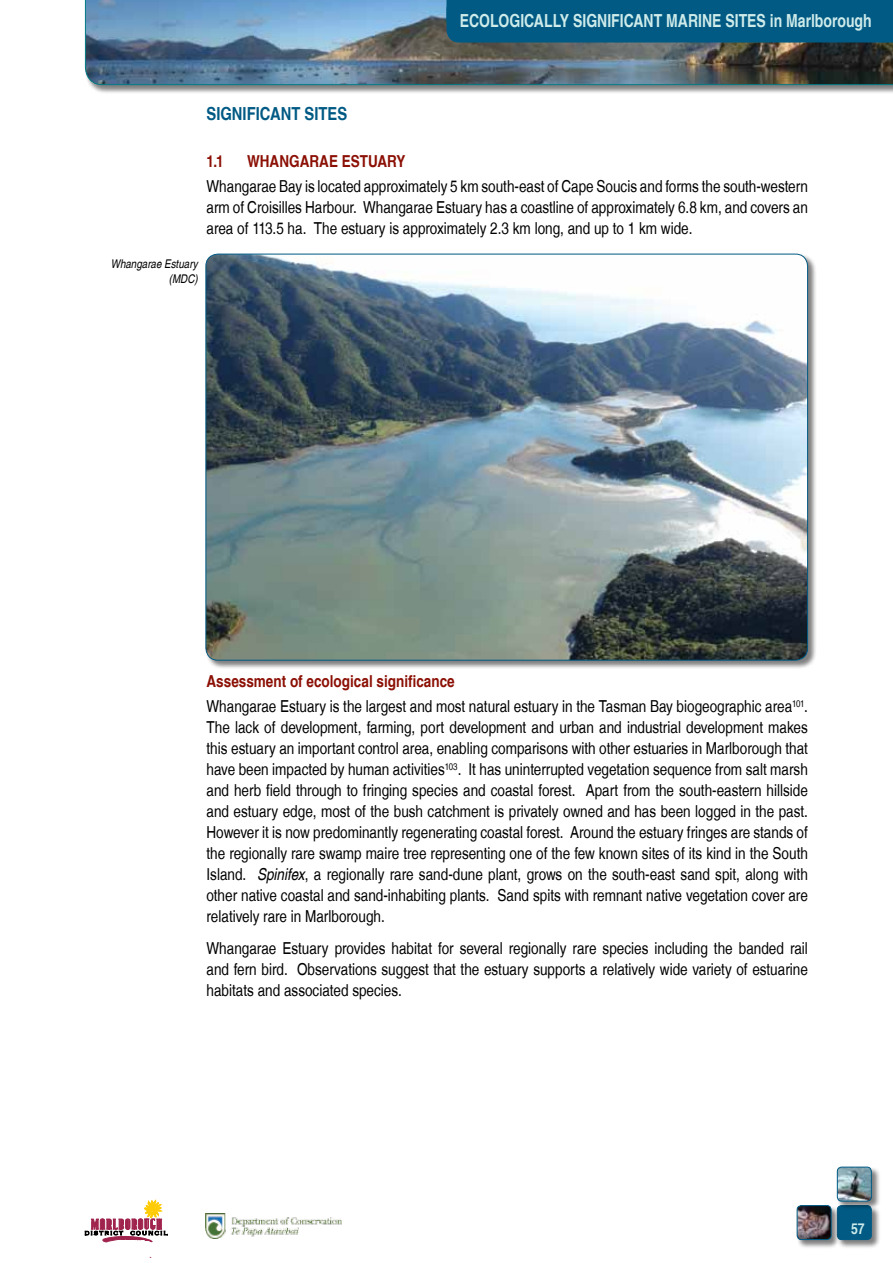
<style>
.page{position:relative;width:893px;height:1263px;background:#fff}
.page>*{position:absolute;margin:0;border:0;box-sizing:border-box;transform-origin:0 0}
.t1{font:18px "Nimbus San L Bol Con";color:#ceebea;scale:.95 1}
.t2{font:18px "Nimbus San L Bol Con";color:#005a84}
.t3{font:16.5px/21px "Nimbus San L Reg Con";color:#000;text-align:justify}
.t4{font:16.5px "Nimbus San L Bol Con";color:#8b0f04}
.t5{font:15px "Nimbus San L Bol Con";color:#ceebea}
.t6{font:12px/15px "Nimbus San L Reg Con Ita";color:#000;text-align:right}
.s1{font-family:"Nimbus San L Reg Con Ita"}
</style>
<div class="page">
<div style="left:85px;top:0;width:808px;height:94px;background:#000;opacity:.5"></div>
<img style="left:85px;top:0;width:808px;height:85px">
<div style="left:836px;top:1205px;width:45px;height:44px;background:#000;opacity:.5"></div>
<div style="left:837px;top:1205px;width:34px;height:34px;background:#005a84;border-radius:4px"></div>
<div style="left:837px;top:1205px;width:35px;height:35px;border:1px solid #005a84;border-radius:4px"></div>
<div style="left:446px;top:0;width:447px;height:43px;background:#005a84"></div>
<div style="left:836px;top:1166px;width:45px;height:44px;background:#000;opacity:.5"></div>
<img style="left:837px;top:1167px;width:34px;height:34px">
<div style="left:837px;top:1167px;width:35px;height:34px;border:1px solid #005a84;border-radius:4px"></div>
<div style="left:796px;top:1205px;width:45px;height:44px;background:#000;opacity:.5"></div>
<img style="left:797px;top:1205px;width:34px;height:34px">
<div style="left:797px;top:1205px;width:34px;height:35px;border:1px solid #005a84;border-radius:4px"></div>
<svg style="left:85px;top:1200px;width:82px;height:42px"></svg>
<img style="left:206px;top:1214px;width:136px;height:24px">
<div style="left:205px;top:253px;width:612px;height:416px;background:#000;opacity:.5"></div>
<img style="left:206px;top:254px;width:602px;height:406px">
<p class="t1" style="left:460px;top:10px;width:435px">ECOLOGICALLY SIGNIFICANT MARINE SITES IN MARLBOROUGH</p>
<p class="t2" style="left:207px;top:103px;width:132px">SIGNIFICANT SITES</p>
<p class="t4" style="left:207px;top:151px;width:30px">1.1 WH</p>
<p class="t4" style="left:270px;top:151px;width:138px">ANGARAE ESTUARY</p>
<p class="t3" style="left:207px;top:176px;width:603px">Whangarae Bay is located approximately 5 km south-east of Cape Soucis and forms the south-western arm of Croisilles Harbour. Whangarae Estuary has a coastline of approximately 6.8 km, and covers an area of 113.5 ha. The estuary is approximately 2.3 km long, and up to 1 km wide.</p>
<p class="t6" style="left:111px;top:257px;width:89px">Whangarae Estuary (MDC)</p>
<p class="t4" style="left:207px;top:671px;width:250px">ASSESSMENT OF ECOLOGICAL SIGNIFICANCE</p>
<p class="t3" style="left:207px;top:696px;width:603px">Whangarae Estuary is the largest and most natural estuary in the Tasman Bay biogeographic area<sup>101</sup>.<br>The lack of development, farming, port development and urban and industrial development makes this estuary an important control area, enabling comparisons with other estuaries in Marlborough that have been impacted by human activities<sup>103</sup>. It has uninterrupted vegetation sequence from salt marsh and herb field through to fringing species and coastal forest. Apart from the south-eastern hillside and estuary edge, most of the bush catchment is privately owned and has been logged in the past.<br>However it is now predominantly regenerating coastal forest. Around the estuary fringes are stands of the regionally rare swamp maire tree representing one of the few known sites of its kind in the South Island. <span class="s1">Spinifex</span>, a regionally rare sand-dune plant, grows on the south-east sand spit, along with other native coastal and sand-inhabiting plants. Sand spits with remnant native vegetation cover are relatively rare in Marlborough.</p>
<p class="t3" style="left:207px;top:938px;width:603px">Whangarae Estuary provides habitat for several regionally rare species including the banded rail and fern bird. Observations suggest that the estuary supports a relatively wide variety of estuarine habitats and associated species.</p>
<p class="t5" style="left:851px;top:1219px;width:15px">57</p>
</div>
